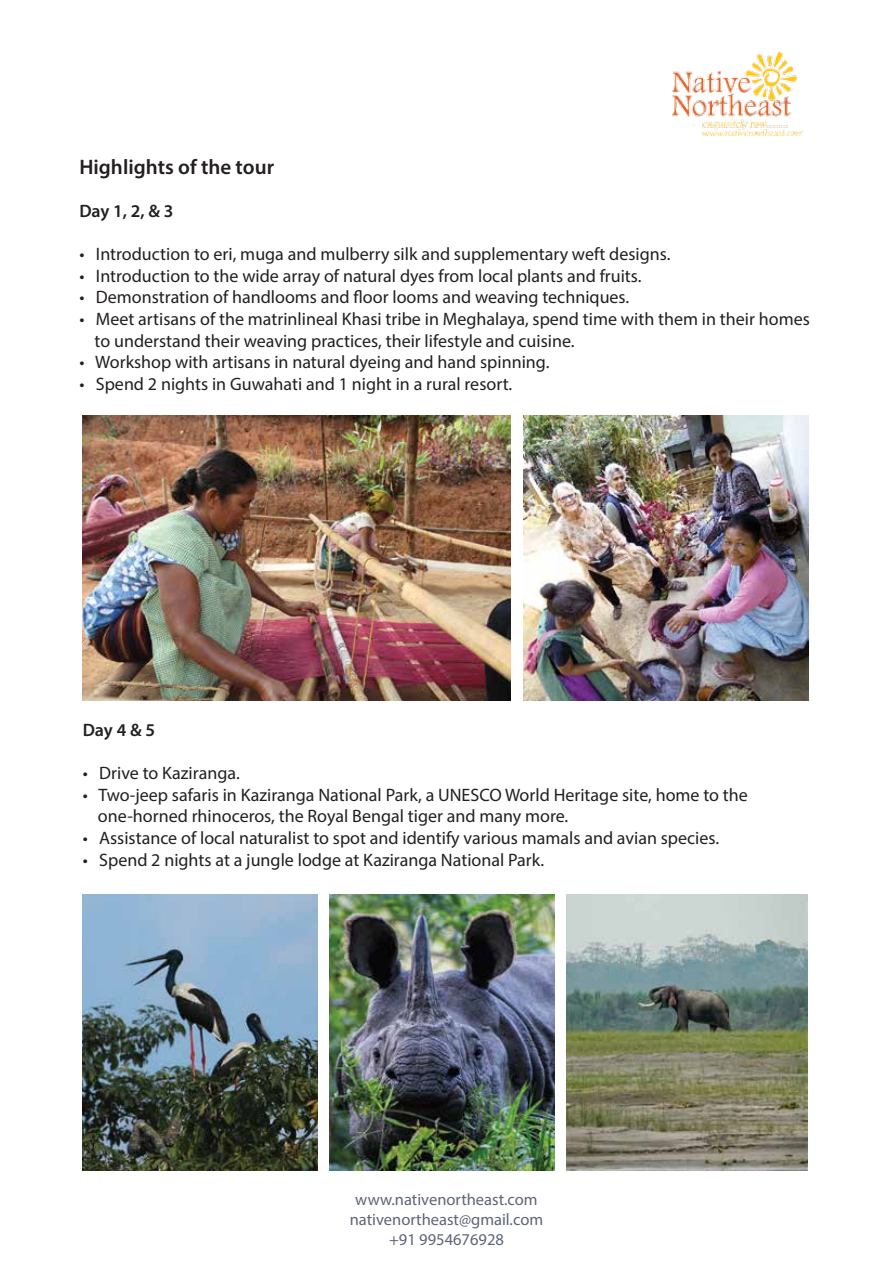
<style>
.page{position:relative;width:893px;height:1263px;background:#fff}
.page>*{position:absolute;margin:0;border:0;box-sizing:border-box;transform-origin:0 0}
.t1{font:600 21px "Myriad Pro";color:#231f20}
.t2{font:18px/21.6px "Myriad Pro";color:#231f20}
.t3{font:600 18px "Myriad Pro";letter-spacing:-.005em;color:#231f20}
.t4{font:16.5px/19.8px "Myriad Pro";color:#5f6577;text-align:center}
</style>
<div class="page">
<img style="left:672px;top:52px;width:131px;height:84px">
<img style="left:523px;top:416px;width:285px;height:284px">
<img style="left:82px;top:894px;width:236px;height:277px">
<img style="left:83px;top:416px;width:427px;height:284px">
<img style="left:566px;top:894px;width:242px;height:277px">
<img style="left:329px;top:894px;width:226px;height:277px">
<p class="t1" style="left:79px;top:153px;width:196px">Highlights of the tour</p>
<p class="t3" style="left:79px;top:199px;width:96px">Day 1, 2, &amp; 3</p>
<p class="t2" style="left:79px;top:243px;width:593px">• Introduction to eri, muga and mulberry silk and supplementary weft designs.</p>
<p class="t2" style="left:79px;top:265px;width:564px">• Introduction to the wide array of natural dyes from local plants and fruits.</p>
<p class="t2" style="left:79px;top:286px;width:551px">• Demonstration of handlooms and floor looms and weaving techniques.</p>
<p class="t2" style="left:95px;top:308px;width:717px;text-indent:-15px">• Meet artisans of the matrinlineal Khasi tribe in Meghalaya, spend time with them in their homes to understand their weaving practices, their lifestyle and cuisine.</p>
<p class="t2" style="left:79px;top:351px;width:472px">• Workshop with artisans in natural dyeing and hand spinning.</p>
<p class="t2" style="left:79px;top:373px;width:434px">• Spend 2 nights in Guwahati and 1 night in a rural resort.</p>
<p class="t3" style="left:83px;top:718px;width:74px">Day 4 &amp; 5</p>
<p class="t2" style="left:83px;top:762px;width:159px">• Drive to Kaziranga.</p>
<p class="t2" style="left:98px;top:783px;width:651px;text-indent:-15px">• Two-jeep safaris in Kaziranga National Park, a UNESCO World Heritage site, home to the one-horned rhinoceros, the Royal Bengal tiger and many more.</p>
<p class="t2" style="left:83px;top:827px;width:638px">• Assistance of local naturalist to spot and identify various mamals and avian species.</p>
<p class="t2" style="left:83px;top:848px;width:463px">• Spend 2 nights at a jungle lodge at Kaziranga National Park.</p>
<p class="t4" style="left:350px;top:1189px;width:195px">www.nativenortheast.com nativenortheast@gmail.com +91 9954676928</p>
</div>
